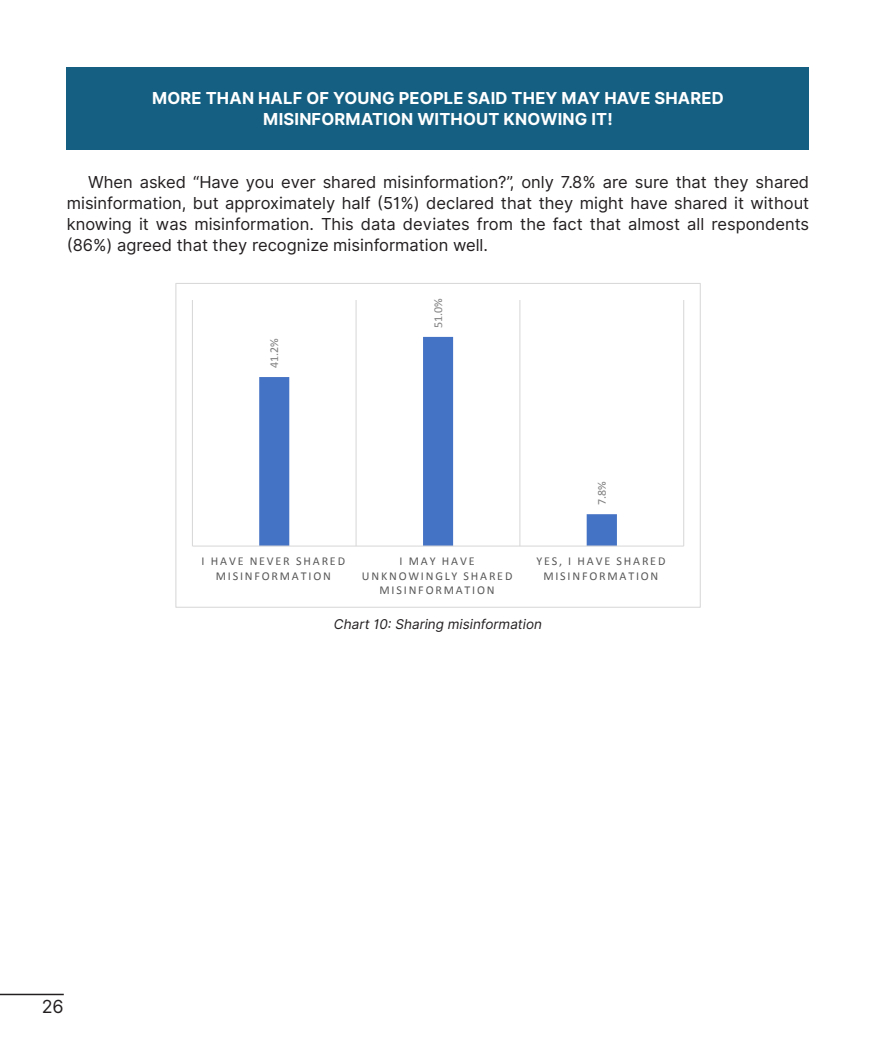
<style>
.page{position:relative;width:876px;height:1046px;background:#fff}
.page>*{position:absolute;margin:0;border:0;box-sizing:border-box;transform-origin:0 0}
.t1{font:18px "Inter";color:#231f20}
.t2{font:16.5px/21px "Inter";color:#231f20;text-align:justify}
.t3{font:700 16.5px/21px "Inter";letter-spacing:.01em;color:#fff;text-align:center}
.t4{font:italic 13.5px "Inter";color:#231f20}
.t5{font:12px/14.7px "Calibri";letter-spacing:.15em;color:#595959;text-align:center}
.t6{font:12px "Calibri";color:#7f7f7f}
</style>
<div class="page">
<hr style="left:0;top:994px;width:64px;height:1px;background:#231f20">
<div style="left:67px;top:67px;width:742px;height:82px;background:#156082"></div>
<hr style="left:192px;top:300px;width:1px;height:246px;background:#d9d9d9">
<hr style="left:356px;top:300px;width:1px;height:246px;background:#d9d9d9">
<hr style="left:519px;top:300px;width:1px;height:246px;background:#d9d9d9">
<hr style="left:683px;top:300px;width:1px;height:246px;background:#d9d9d9">
<svg style="left:259px;top:337px;width:358px;height:209px"></svg>
<hr style="left:192px;top:546px;width:492px;height:1px;background:#d9d9d9">
<p class="t3" style="left:152px;top:87px;width:573px">MORE THAN HALF OF YOUNG PEOPLE SAID THEY MAY HAVE SHARED<br>MISINFORMATION WITHOUT KNOWING IT!</p>
<p class="t2" style="left:67px;top:171px;width:744px;text-indent:21px">When asked “Have you ever shared misinformation?”, only 7.8% are sure that they shared misinformation, but approximately half (51%) declared that they might have shared it without knowing it was misinformation. This data deviates from the fact that almost all respondents (86%) agreed that they recognize misinformation well.</p>
<p class="t6" style="left:267px;top:368px;width:32px;rotate:-90deg">41.2%</p>
<p class="t6" style="left:430px;top:328px;width:32px;rotate:-90deg">51.0%</p>
<p class="t6" style="left:594px;top:505px;width:25px;rotate:-90deg">7.8%</p>
<p class="t5" style="left:202px;top:554px;width:145px">I HAVE NEVER SHARED<br>MISINFORMATION</p>
<p class="t5" style="left:362px;top:554px;width:152px">I MAY HAVE<br>UNKNOWINGLY SHARED<br>MISINFORMATION</p>
<p class="t5" style="left:536px;top:554px;width:131px">YES, I HAVE SHARED<br>MISINFORMATION</p>
<p class="t4" style="left:334px;top:614px;width:210px">Chart 10: Sharing misinformation</p>
<p class="t1" style="left:42px;top:993px;width:24px">26</p>
</div>
